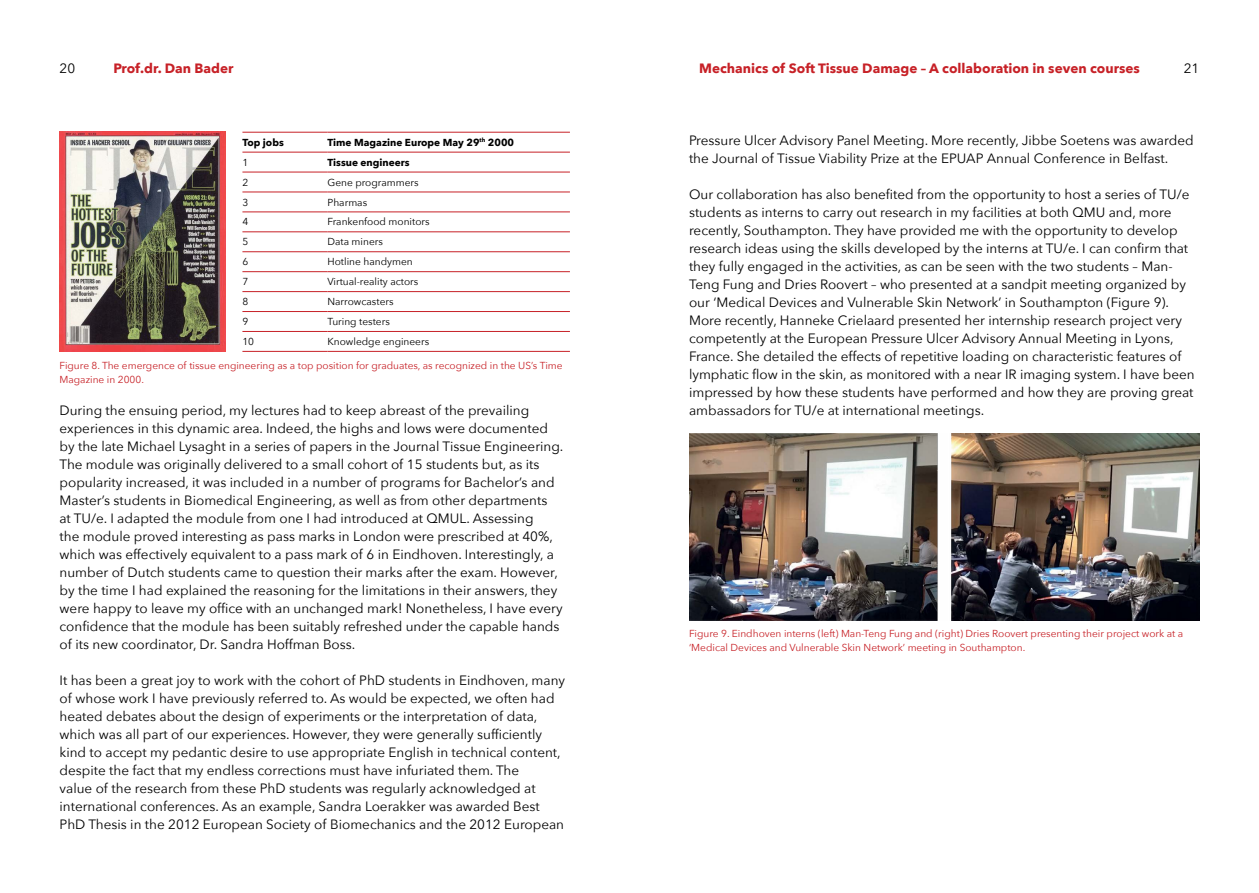
<style>
.page{position:relative;width:1259px;height:893px;background:#fff}
.page>*{position:absolute;margin:0;border:0;box-sizing:border-box;transform-origin:0 0}
.t1{font:13.5px/18px "Avenir Next";color:#000}
.t2{font:700 13.5px "Avenir Next";color:#c72127}
.t3{font:10.2px/13.5px "Avenir Next";color:#c72127}
.t4{font:10.2px "Avenir Next";color:#000}
.t5{font:700 10.2px "Avenir Next";color:#000}
</style>
<div class="page">
<hr style="left:242px;top:132px;width:85px;height:1px;background:#c72127">
<hr style="left:327px;top:132px;width:243px;height:1px;background:#c72127">
<hr style="left:242px;top:152px;width:85px;height:1px;background:#c72127">
<hr style="left:327px;top:152px;width:243px;height:1px;background:#c72127">
<hr style="left:242px;top:172px;width:85px;height:1px;background:#c72127">
<hr style="left:327px;top:172px;width:243px;height:1px;background:#c72127">
<hr style="left:242px;top:192px;width:85px;height:1px;background:#c72127">
<hr style="left:327px;top:192px;width:243px;height:1px;background:#c72127">
<hr style="left:242px;top:212px;width:85px;height:1px;background:#c72127">
<hr style="left:327px;top:212px;width:243px;height:1px;background:#c72127">
<hr style="left:242px;top:231px;width:85px;height:1px;background:#c72127">
<hr style="left:327px;top:231px;width:243px;height:1px;background:#c72127">
<hr style="left:242px;top:251px;width:85px;height:1px;background:#c72127">
<hr style="left:327px;top:251px;width:243px;height:1px;background:#c72127">
<hr style="left:242px;top:271px;width:85px;height:1px;background:#c72127">
<hr style="left:327px;top:271px;width:243px;height:1px;background:#c72127">
<hr style="left:242px;top:291px;width:85px;height:1px;background:#c72127">
<hr style="left:327px;top:291px;width:243px;height:1px;background:#c72127">
<hr style="left:242px;top:311px;width:85px;height:1px;background:#c72127">
<hr style="left:327px;top:311px;width:243px;height:1px;background:#c72127">
<hr style="left:242px;top:331px;width:85px;height:1px;background:#c72127">
<hr style="left:327px;top:331px;width:243px;height:1px;background:#c72127">
<hr style="left:242px;top:351px;width:85px;height:1px;background:#c72127">
<hr style="left:327px;top:351px;width:243px;height:1px;background:#c72127">
<img style="left:60px;top:132px;width:165px;height:220px">
<img style="left:689px;top:434px;width:510px;height:186px">
<p class="t1" style="left:60px;top:59px;width:17px">20</p>
<p class="t2" style="left:114px;top:57px;width:121px">Prof.dr. Dan Bader</p>
<p class="t2" style="left:699px;top:57px;width:442px">Mechanics of Soft Tissue Damage – A collaboration in seven courses</p>
<p class="t1" style="left:1183px;top:59px;width:17px">21</p>
<p class="t5" style="left:242px;top:133px;width:43px">Top jobs</p>
<p class="t5" style="left:327px;top:133px;width:188px">Time Magazine Europe May 29<sup>th</sup> 2000</p>
<p class="t4" style="left:242px;top:154px;width:7px">1</p>
<p class="t5" style="left:327px;top:153px;width:84px">Tissue engineers</p>
<p class="t4" style="left:242px;top:173px;width:7px">2</p>
<p class="t4" style="left:327px;top:173px;width:93px">Gene programmers</p>
<p class="t4" style="left:242px;top:193px;width:7px">3</p>
<p class="t4" style="left:327px;top:193px;width:41px">Pharmas</p>
<p class="t4" style="left:242px;top:213px;width:7px">4</p>
<p class="t4" style="left:327px;top:213px;width:104px">Frankenfood monitors</p>
<p class="t4" style="left:242px;top:233px;width:7px">5</p>
<p class="t4" style="left:327px;top:233px;width:57px">Data miners</p>
<p class="t4" style="left:242px;top:253px;width:7px">6</p>
<p class="t4" style="left:327px;top:253px;width:87px">Hotline handymen</p>
<p class="t4" style="left:242px;top:273px;width:7px">7</p>
<p class="t4" style="left:327px;top:273px;width:92px">Virtual-reality actors</p>
<p class="t4" style="left:242px;top:293px;width:7px">8</p>
<p class="t4" style="left:327px;top:293px;width:68px">Narrowcasters</p>
<p class="t4" style="left:242px;top:313px;width:7px">9</p>
<p class="t4" style="left:327px;top:313px;width:64px">Turing testers</p>
<p class="t4" style="left:242px;top:333px;width:13px">10</p>
<p class="t4" style="left:327px;top:333px;width:103px">Knowledge engineers</p>
<p class="t3" style="left:60px;top:359px;width:504px">Figure 8. The emergence of tissue engineering as a top position for graduates, as recognized in the US’s Time<br>Magazine in 2000.</p>
<p class="t1" style="left:689px;top:131px;width:506px">Pressure Ulcer Advisory Panel Meeting. More recently, Jibbe Soetens was awarded the Journal of Tissue Viability Prize at the EPUAP Annual Conference in Belfast.</p>
<p class="t1" style="left:689px;top:185px;width:507px">Our collaboration has also benefited from the opportunity to host a series of TU/e students as interns to carry out research in my facilities at both QMU and, more recently, Southampton. They have provided me with the opportunity to develop research ideas using the skills developed by the interns at TU/e. I can confirm that they fully engaged in the activities, as can be seen with the two students – Man-Teng Fung and Dries Roovert – who presented at a sandpit meeting organized by our ‘Medical Devices and Vulnerable Skin Network’ in Southampton (Figure 9).<br>More recently, Hanneke Crielaard presented her internship research project very competently at the European Pressure Ulcer Advisory Annual Meeting in Lyons, France. She detailed the effects of repetitive loading on characteristic features of lymphatic flow in the skin, as monitored with a near IR imaging system. I have been impressed by how these students have performed and how they are proving great</p>
<p class="t1" style="left:60px;top:401px;width:471px">During the ensuing period, my lectures had to keep abreast of the prevailing</p>
<p class="t1" style="left:689px;top:401px;width:297px">ambassadors for TU/e at international meetings.</p>
<p class="t1" style="left:60px;top:419px;width:505px">experiences in this dynamic area. Indeed, the highs and lows were documented by the late Michael Lysaght in a series of papers in the Journal Tissue Engineering.<br>The module was originally delivered to a small cohort of 15 students but, as its popularity increased, it was included in a number of programs for Bachelor’s and Master’s students in Biomedical Engineering, as well as from other departments<br>at TU/e. I adapted the module from one I had introduced at QMUL. Assessing<br>the module proved interesting as pass marks in London were prescribed at 40%, which was effectively equivalent to a pass mark of 6 in Eindhoven. Interestingly, a number of Dutch students came to question their marks after the exam. However, by the time I had explained the reasoning for the limitations in their answers, they were happy to leave my office with an unchanged mark! Nonetheless, I have every confidence that the module has been suitably refreshed under the capable hands of its new coordinator, Dr. Sandra Hoffman Boss.</p>
<p class="t1" style="left:60px;top:671px;width:507px">It has been a great joy to work with the cohort of PhD students in Eindhoven, many of whose work I have previously referred to. As would be expected, we often had heated debates about the design of experiments or the interpretation of data, which was all part of our experiences. However, they were generally sufficiently kind to accept my pedantic desire to use appropriate English in technical content, despite the fact that my endless corrections must have infuriated them. The<br>value of the research from these PhD students was regularly acknowledged at international conferences. As an example, Sandra Loerakker was awarded Best PhD Thesis in the 2012 European Society of Biomechanics and the 2012 European</p>
<p class="t3" style="left:689px;top:627px;width:496px">Figure 9. Eindhoven interns (left) Man-Teng Fung and (right) Dries Roovert presenting their project work at a ‘Medical Devices and Vulnerable Skin Network’ meeting in Southampton.</p>
</div>
